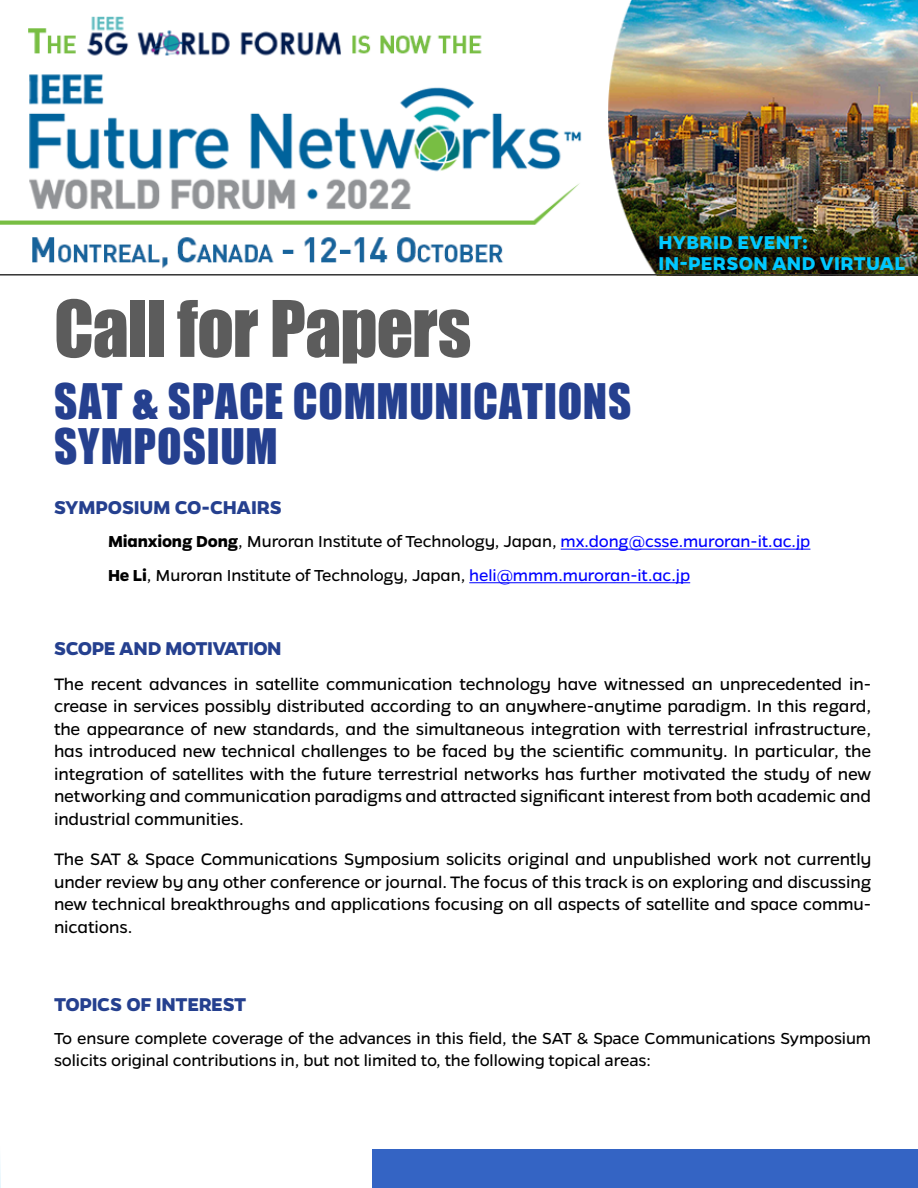
<style>
.page{position:relative;width:918px;height:1188px;background:#fff}
.page>*{position:absolute;margin:0;border:0;box-sizing:border-box;transform-origin:0 0}
.t1{font:72px "Impact";letter-spacing:-.015em;color:#5c5c5c}
.t2{font:45px/45px "Impact";letter-spacing:.015em;color:#25408f}
.t3{font:700 21px "Gentona";letter-spacing:-.02em;color:#25408f}
.t4{font:700 21px/21px "Gentona";letter-spacing:.01em;color:#01c8ff}
.t5{font:18.75px/22.5px "Gentona";letter-spacing:-.01em;color:#000;text-align:justify}
.t6{font:18px/33.6px "Gentona";letter-spacing:-.01em;color:#000}
.s1{font-weight:700}
.s2{color:#00f}
</style>
<div class="page">
<svg style="left:0;top:1162px;width:1px;height:26px"></svg>
<hr style="left:561px;top:549px;width:249px;height:1px;background:#00f">
<hr style="left:469px;top:582px;width:221px;height:1px;background:#00f">
<div style="left:373px;top:1149px;width:545px;height:39px;background:#3464c4"></div>
<img style="left:0;top:0;width:918px;height:274px">
<hr style="left:0;top:274px;width:918px;height:2px;background:#333">
<h1 class="t1" style="left:54px;top:273px;width:419px">Call for Papers</h1>
<p class="t4" style="left:659px;top:231px;width:248px">HYBRID EVENT:<br>IN-PERSON AND VIRTUAL</p>
<h2 class="t2" style="left:54px;top:378px;width:579px">SAT &amp; SPACE COMMUNICATIONS<br>SYMPOSIUM</h2>
<p class="t3" style="left:54px;top:495px;width:230px">SYMPOSIUM CO-CHAIRS</p>
<p class="t6" style="left:108px;top:525px;width:704px"><span class="s1">Mianxiong Dong</span>, Muroran Institute of Technology, Japan, <span class="s2">mx.dong@csse.muroran-it.ac.jp<br></span><span class="s1">He Li</span>, Muroran Institute of Technology, Japan, <span class="s2">heli@mmm.muroran-it.ac.jp</span></p>
<p class="t3" style="left:54px;top:637px;width:229px">SCOPE AND MOTIVATION</p>
<p class="t5" style="left:54px;top:673px;width:819px">The recent advances in satellite communication technology have witnessed an unprecedented in&shy;crease in services possibly distributed according to an anywhere-anytime paradigm. In this regard, the appearance of new standards, and the simultaneous integration with terrestrial infrastructure, has introduced new technical challenges to be faced by the scientific community. In particular, the integration of satellites with the future terrestrial networks has further motivated the study of new networking and communication paradigms and attracted significant interest from both academic and industrial communities.</p>
<p class="t5" style="left:54px;top:848px;width:819px">The SAT &amp; Space Communications Symposium solicits original and unpublished work not currently under review by any other conference or journal. The focus of this track is on exploring and discussing new technical breakthroughs and applications focusing on all aspects of satellite and space commu&shy;nications.</p>
<p class="t3" style="left:54px;top:992px;width:194px">TOPICS OF INTEREST</p>
<p class="t6" style="left:54px;top:1028px;width:819px;line-height:21.6px">To ensure complete coverage of the advances in this field, the SAT &amp; Space Communications Symposium solicits original contributions in, but not limited to, the following topical areas:</p>
</div>
